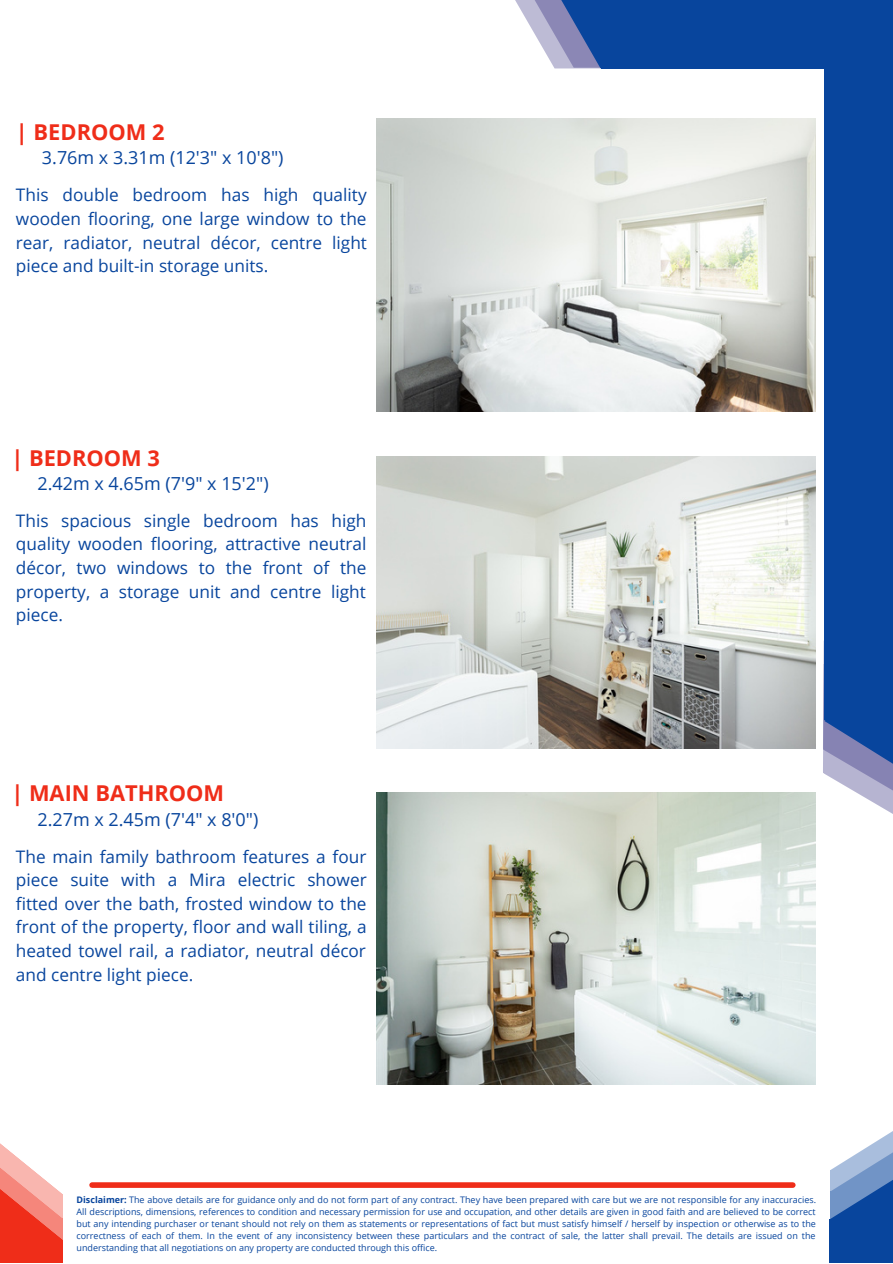
<style>
.page{position:relative;width:893px;height:1264px;background:#fff}
.page>*{position:absolute;margin:0;border:0;box-sizing:border-box;transform-origin:0 0}
.t1{font:700 21.9px "Open Sans";color:#ef2d19}
.t2{font:18px "Open Sans";color:#08459d}
.t3{font:17.25px/23.5px "Open Sans";color:#08459d;text-align:justify}
.t4{font:9px/12px "Open Sans";color:#08459d;text-align:justify}
.s1{font-weight:700}
</style>
<div class="page">
<svg style="left:515px;top:0;width:13px;height:22px"></svg>
<svg style="left:528px;top:0;width:27px;height:68px;fill:#bdbbd5"></svg>
<div style="left:601px;top:0;width:291px;height:69px;background:#08459d"></div>
<div style="left:824px;top:1px;width:68px;height:719px;background:#08459d"></div>
<svg style="left:555px;top:0;width:46px;height:68px;background:#566fad"></svg>
<svg style="left:823px;top:641px;width:69px;height:173px"></svg>
<div style="left:92px;top:1182px;width:700px;height:5px;background:#ef2d19"></div>
<svg style="left:829px;top:1131px;width:63px;height:131px"></svg>
<svg style="left:0;top:1143px;width:63px;height:119px"></svg>
<img style="left:376px;top:456px;width:439px;height:292px">
<img style="left:376px;top:119px;width:439px;height:292px">
<img style="left:376px;top:792px;width:439px;height:292px">
<p class="t1" style="left:16px;top:117px;width:150px">| BEDROOM 2</p>
<p class="t2" style="left:42px;top:145px;width:243px">3.76m x 3.31m (12'3" x 10'8")</p>
<p class="t3" style="left:16px;top:183px;width:352px">This double bedroom has high quality wooden flooring, one large window to the rear, radiator, neutral décor, centre light piece and built-in storage units.</p>
<p class="t1" style="left:11px;top:442px;width:150px">| BEDROOM 3</p>
<p class="t2" style="left:37px;top:470px;width:233px">2.42m x 4.65m (7'9" x 15'2")</p>
<p class="t3" style="left:16px;top:508px;width:352px">This spacious single bedroom has high quality wooden flooring, attractive neutral décor, two windows to the front of the property, a storage unit and centre light piece.</p>
<p class="t1" style="left:11px;top:778px;width:214px">| MAIN BATHROOM</p>
<p class="t2" style="left:37px;top:806px;width:222px">2.27m x 2.45m (7'4" x 8'0")</p>
<p class="t3" style="left:16px;top:844px;width:352px">The main family bathroom features a four piece suite with a Mira electric shower fitted over the bath, frosted window to the front of the property, floor and wall tiling, a heated towel rail, a radiator, neutral décor and centre light piece.</p>
<p class="t4" style="left:77px;top:1193px;width:741px"><span class="s1">Disclaimer:</span> The above details are for guidance only and do not form part of any contract. They have been prepared with care but we are not responsible for any inaccuracies.<br>All descriptions, dimensions, references to condition and necessary permission for use and occupation, and other details are given in good faith and are believed to be correct but any intending purchaser or tenant should not rely on them as statements or representations of fact but must satisfy himself / herself by inspection or otherwise as to the correctness of each of them. In the event of any inconsistency between these particulars and the contract of sale, the latter shall prevail. The details are issued on the understanding that all negotiations on any property are conducted through this office.</p>
</div>
